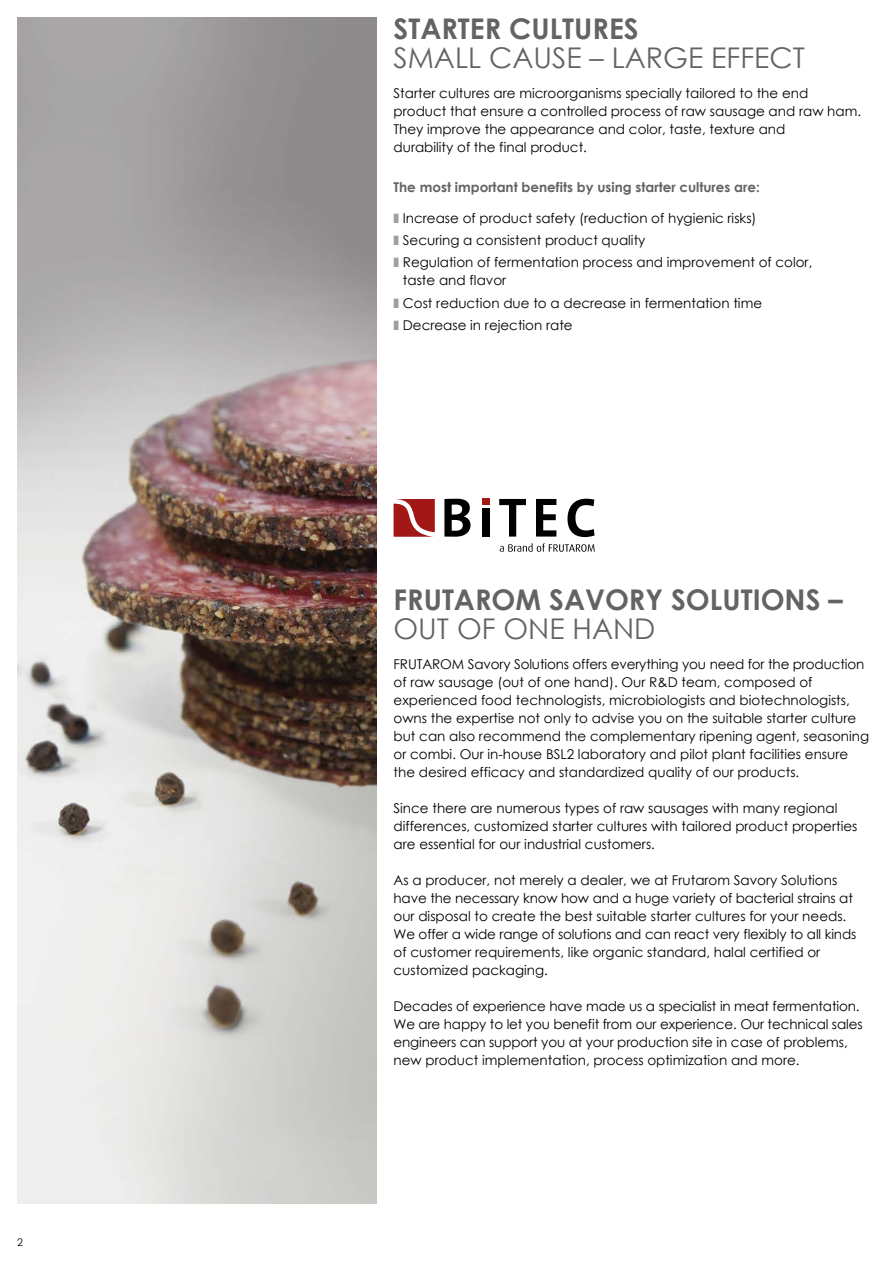
<style>
.page{position:relative;width:893px;height:1263px;background:#fff}
.page>*{position:absolute;margin:0;border:0;box-sizing:border-box;transform-origin:0 0}
.t1{font:700 28.5px "Century Gothic";color:#636362}
.t2{font:28.5px "Century Gothic";color:#636362}
.t3{font:13.5px/18px "Century Gothic";color:#000}
.t4{font:700 13.5px "Century Gothic";color:#636362}
.t5{font:10.5px "Century Gothic";color:#000}
.s1{color:#a19ea1}
</style>
<div class="page">
<img style="left:17px;top:18px;width:360px;height:1185px">
<svg style="left:444px;top:499px;width:27px;height:38px"></svg>
<svg style="left:499px;top:499px;width:27px;height:38px"></svg>
<svg style="left:536px;top:499px;width:20px;height:38px"></svg>
<svg style="left:567px;top:499px;width:28px;height:38px"></svg>
<div style="left:482px;top:508px;width:7px;height:29px;background:#000"></div>
<div style="left:482px;top:499px;width:7px;height:6px;background:#a11817"></div>
<svg style="left:500px;top:543px;width:95px;height:9px"></svg>
<svg style="left:394px;top:499px;width:41px;height:38px;background:#b24241"></svg>
<p class="t5" style="left:17px;top:1235px;width:7px">2</p>
<h1 class="t1" style="left:394px;top:7px;width:247px">STARTER CULTURES</h1>
<h1 class="t2" style="left:394px;top:37px;width:413px">SMALL CAUSE – LARGE EFFECT</h1>
<p class="t3" style="left:394px;top:83px;width:469px">Starter cultures are microorganisms specially tailored to the end product that ensure a controlled process of raw sausage and raw ham.<br>They improve the appearance and color, taste, texture and<br>durability of the final product.</p>
<p class="t4" style="left:394px;top:177px;width:368px">The most important benefits by using starter cultures are:</p>
<p class="t3" style="left:394px;top:207px;width:420px;line-height:22.2px"><span class="s1">❚</span> Increase of product safety (reduction of hygienic risks)<br><span class="s1">❚</span> Securing a consistent product quality<br><span class="s1">❚</span> Regulation of fermentation process and improvement of color,</p>
<p class="t3" style="left:394px;top:269px;width:370px;line-height:22.2px;text-indent:9px">taste and flavor<br><span class="s1">❚</span> Cost reduction due to a decrease in fermentation time <span class="s1">❚</span> Decrease in rejection rate</p>
<h1 class="t1" style="left:394px;top:578px;width:451px">FRUTAROM SAVORY SOLUTIONS –</h1>
<h1 class="t2" style="left:394px;top:609px;width:263px">OUT OF ONE HAND</h1>
<p class="t3" style="left:394px;top:655px;width:477px">FRUTAROM Savory Solutions offers everything you need for the production of raw sausage (out of one hand). Our R&amp;D team, composed of experienced food technologists, microbiologists and biotechnologists, owns the expertise not only to advise you on the suitable starter culture but can also recommend the complementary ripening agent, seasoning or combi. Our in-house BSL2 laboratory and pilot plant facilities ensure the desired efficacy and standardized quality of our products.</p>
<p class="t3" style="left:394px;top:799px;width:465px">Since there are numerous types of raw sausages with many regional differences, customized starter cultures with tailored product properties are essential for our industrial customers.</p>
<p class="t3" style="left:394px;top:871px;width:464px">As a producer, not merely a dealer, we at Frutarom Savory Solutions have the necessary know how and a huge variety of bacterial strains at our disposal to create the best suitable starter cultures for your needs.<br>We offer a wide range of solutions and can react very flexibly to all kinds of customer requirements, like organic standard, halal certified or customized packaging.</p>
<p class="t3" style="left:394px;top:997px;width:470px">Decades of experience have made us a specialist in meat fermentation.<br>We are happy to let you benefit from our experience. Our technical sales engineers can support you at your production site in case of problems, new product implementation, process optimization and more.</p>
</div>
